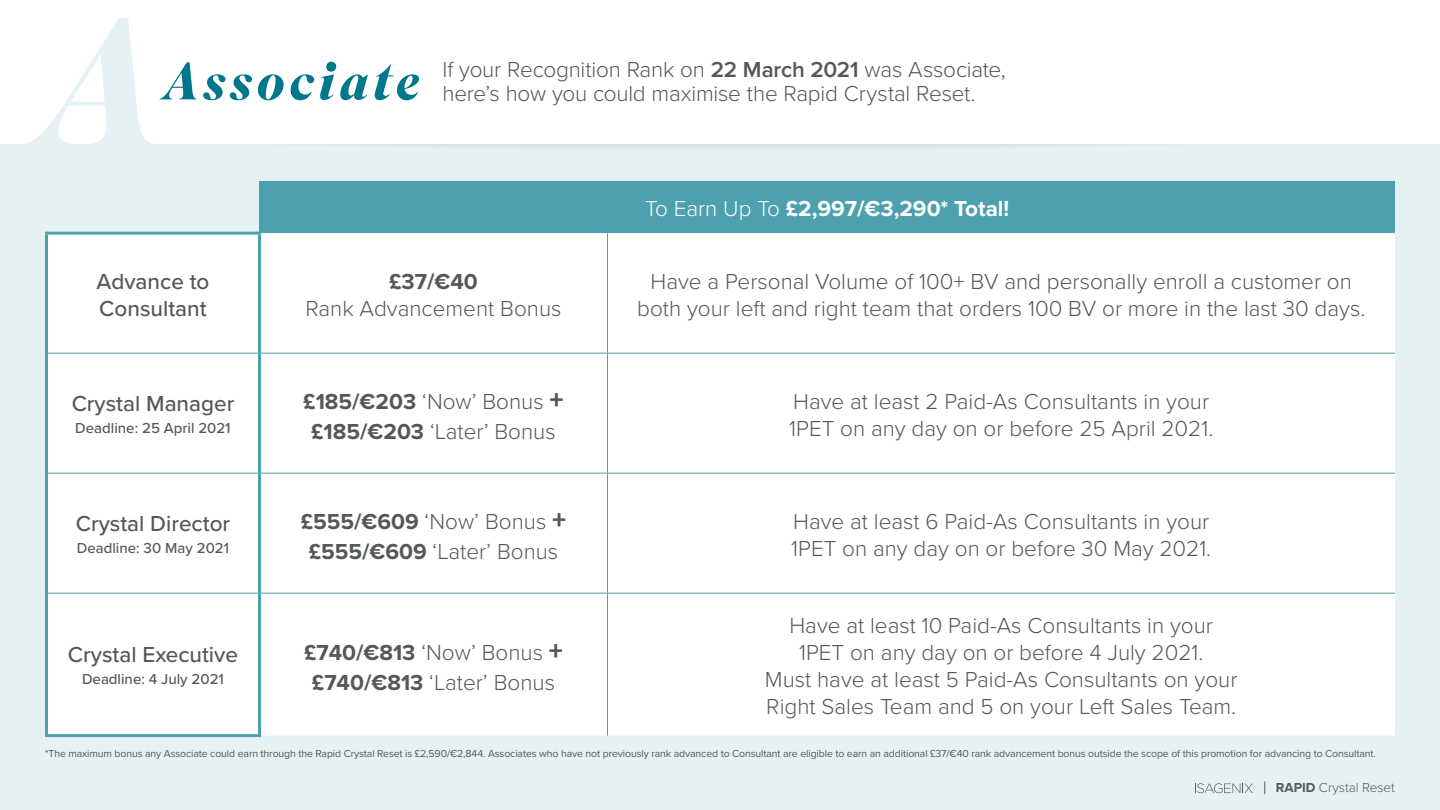
<style>
.page{position:relative;width:1440px;height:810px;background:#fff}
.page>*{position:absolute;margin:0;border:0;box-sizing:border-box;transform-origin:0 0}
.t1{font:italic 700 180px "Superior Title";color:#e6f1f4}
.t2{font:italic 700 52.5px "Superior Title";letter-spacing:.09em;color:#00778b}
.t3{font:300 22.5px/27px "Proxima Nova";color:#545859;text-align:center}
.t4{font:500 22.5px/27px "Proxima Nova";color:#545859}
.t5{font:700 22.5px "Proxima Nova";color:#fff}
.t6{font:700 22.5px "Proxima Nova";color:#545859}
.t7{font:500 15px "Proxima Nova";color:#545859}
.t8{font:300 13.5px "Proxima Nova";color:#545859}
.t9{font:10.5px "Proxima Nova";letter-spacing:-.01em;color:#545859}
.s1{font-weight:600}
.s2{font-weight:300}
.s3{font-weight:700}
.s4{font-family:"Proxima Nova Extrabld";font-weight:400;font-size:27.75px}
</style>
<div class="page">
<div style="left:0;top:144px;width:1440px;height:666px;background:#e6f1f4"></div>
<svg style="left:1195px;top:783px;width:59px;height:10px"></svg>
<svg style="left:1264px;top:782px;width:1px;height:12px"></svg>
<div style="left:260px;top:181px;width:1135px;height:52px;background:#4da0ae"></div>
<div style="left:48px;top:233px;width:1347px;height:503px;background:#fff"></div>
<div style="left:261px;top:354px;width:346px;height:239px;background:#fff"></div>
<hr style="left:259px;top:181px;width:1px;height:51px;background:#4da0ae">
<hr style="left:48px;top:353px;width:210px;height:1px;background:#4da0ae">
<hr style="left:261px;top:353px;width:347px;height:1px;background:#4da0ae">
<hr style="left:608px;top:353px;width:787px;height:1px;background:#4da0ae">
<hr style="left:48px;top:473px;width:210px;height:1px;background:#4da0ae">
<hr style="left:261px;top:473px;width:347px;height:1px;background:#4da0ae">
<hr style="left:608px;top:473px;width:787px;height:1px;background:#4da0ae">
<hr style="left:48px;top:593px;width:210px;height:1px;background:#4da0ae">
<hr style="left:261px;top:593px;width:347px;height:1px;background:#4da0ae">
<hr style="left:608px;top:593px;width:787px;height:1px;background:#4da0ae">
<hr style="left:607px;top:233px;width:1px;height:120px;background:#4da0ae">
<hr style="left:607px;top:354px;width:1px;height:119px;background:#4da0ae">
<hr style="left:607px;top:474px;width:1px;height:119px;background:#4da0ae">
<hr style="left:607px;top:594px;width:1px;height:142px;background:#4da0ae">
<hr style="left:45px;top:232px;width:216px;height:3px;background:#4da0ae">
<hr style="left:45px;top:235px;width:3px;height:118px;background:#4da0ae">
<hr style="left:258px;top:235px;width:3px;height:118px;background:#4da0ae">
<hr style="left:45px;top:353px;width:3px;height:120px;background:#4da0ae">
<hr style="left:258px;top:353px;width:3px;height:120px;background:#4da0ae">
<hr style="left:45px;top:473px;width:3px;height:120px;background:#4da0ae">
<hr style="left:258px;top:473px;width:3px;height:120px;background:#4da0ae">
<hr style="left:45px;top:593px;width:3px;height:141px;background:#4da0ae">
<hr style="left:258px;top:593px;width:3px;height:141px;background:#4da0ae">
<hr style="left:45px;top:734px;width:216px;height:3px;background:#4da0ae">
<h1 class="t1" style="left:33px;top:-22px;width:131px">A</h1>
<h2 class="t2" style="left:162px;top:51px;width:259px">Associate</h2>
<p class="t3" style="left:442px;top:54px;width:565px">If your Recognition Rank on <span class="s1">22 March 2021</span> was Associate,</p>
<p class="t3" style="left:442px;top:78px;width:535px">here’s how you could maximise the Rapid Crystal Reset.</p>
<p class="t4" style="left:96px;top:267px;width:115px">Advance to<br>Consultant</p>
<p class="t6" style="left:389px;top:264px;width:90px">£37/€40</p>
<p class="t3" style="left:306px;top:293px;width:257px">Rank Advancement Bonus</p>
<p class="t5" style="left:645px;top:192px;width:366px"><span class="s2">To Earn Up To</span> £2,997/€3,290* Total!</p>
<p class="t3" style="left:637px;top:266px;width:730px">Have a Personal Volume of 100+ BV and personally enroll a customer on both your left and right team that orders 100 BV or more in the last 30 days.</p>
<p class="t4" style="left:72px;top:389px;width:164px">Crystal Manager</p>
<p class="t7" style="left:75px;top:417px;width:157px">Deadline: 25 April 2021</p>
<p class="t4" style="left:76px;top:509px;width:156px">Crystal Director</p>
<p class="t7" style="left:77px;top:537px;width:154px">Deadline: 30 May 2021</p>
<p class="t4" style="left:68px;top:641px;width:172px">Crystal Executive</p>
<p class="t7" style="left:82px;top:668px;width:143px">Deadline: 4 July 2021</p>
<p class="t3" style="left:303px;top:385px;width:262px;line-height:30px"><span class="s3">£185/€203</span> ‘Now’ Bonus <span class="s4">+ </span><span class="s3">£185/€203</span> ‘Later’ Bonus</p>
<p class="t3" style="left:789px;top:386px;width:426px;text-align:left">Have at least 2 Paid-As Consultants in your<br>1PET on any day on or before 25 April 2021.</p>
<p class="t3" style="left:301px;top:505px;width:267px;line-height:30px"><span class="s3">£555/€609</span> ‘Now’ Bonus <span class="s4">+ </span><span class="s3">£555/€609</span> ‘Later’ Bonus</p>
<p class="t3" style="left:791px;top:506px;width:421px;text-align:left">Have at least 6 Paid-As Consultants in your<br>1PET on any day on or before 30 May 2021.</p>
<p class="t3" style="left:304px;top:637px;width:260px;line-height:30px"><span class="s3">£740/€813</span> ‘Now’ Bonus <span class="s4">+ </span><span class="s3">£740/€813</span> ‘Later’ Bonus</p>
<p class="t3" style="left:765px;top:611px;width:474px">Have at least 10 Paid-As Consultants in your 1PET on any day on or before 4 July 2021.<br>Must have at least 5 Paid-As Consultants on your Right Sales Team and 5 on your Left Sales Team.</p>
<p class="t9" style="left:45px;top:745px;width:1333px">*The maximum bonus any Associate could earn through the Rapid Crystal Reset is £2,590/€2,844. Associates who have not previously rank advanced to Consultant are eligible to earn an additional £37/€40 rank advancement bonus outside the scope of this promotion for advancing to Consultant.</p>
<p class="t8" style="left:1276px;top:778px;width:121px"><span class="s3">RAPID</span> Crystal Reset</p>
</div>
